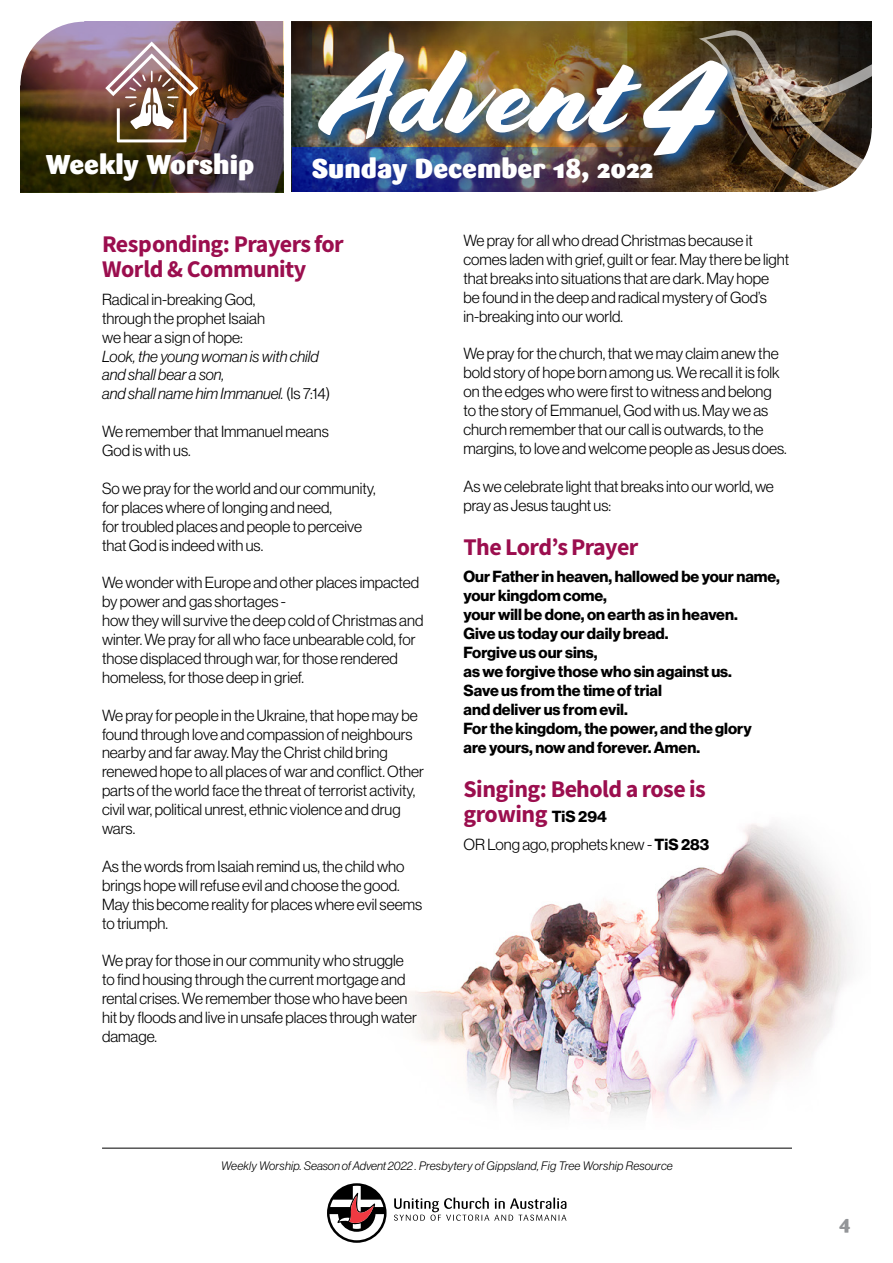
<style>
.page{position:relative;width:893px;height:1263px;background:#fff}
.page>*{position:absolute;margin:0;border:0;box-sizing:border-box;transform-origin:0 0}
.t1{font:115.5px "Cortado";letter-spacing:-.015em;color:#fff}
.t2{font:900 27px "Sari";color:#fff}
.t3{font:24px/25.5px "Source Sans Variable";letter-spacing:-.02em;color:#9b0e4e}
.t4{font:900 19.5px "Sari";color:#939598}
.t5{font:15.75px/18.9px "N Haas Grotesk DS Pro 45 Lt";color:#000}
.t6{font:15.75px/18.9px "N Haas Grotesk DS Pro 75 Bd";color:#000}
.t7{font:15.75px/18.9px "N Haas Grotesk DS Pro 46 Lt It";color:#000}
.t8{font:12px "N Haas Grotesk DS Pro 46 Lt It";letter-spacing:.02em;color:#000}
.s1{font-size:142.5px}
.s2{font-family:"N Haas Grotesk DS Pro 45 Lt"}
.s3{font-family:"N Haas Grotesk DS Pro 75 Bd";font-size:15.75px;color:#000}
.s4{font-family:"N Haas Grotesk DS Pro 75 Bd"}
</style>
<div class="page">
<img style="left:292px;top:22px;width:407px;height:170px">
<svg style="left:394px;top:1197px;width:172px;height:24px"></svg>
<svg style="left:327px;top:1183px;width:60px;height:60px"></svg>
<hr style="left:102px;top:1148px;width:690px;height:1px;background:#000">
<img style="left:20px;top:22px;width:263px;height:170px">
<img style="left:105px;top:42px;width:93px;height:100px">
<svg style="left:292px;top:148px;width:394px;height:44px;background:#2f2d67"></svg>
<svg style="left:20px;top:21px;width:64px;height:64px"></svg>
<img style="left:699px;top:21px;width:173px;height:171px">
<img style="left:315px;top:48px;width:427px;height:122px">
<img style="left:406px;top:824px;width:447px;height:292px">
<h1 class="t1" style="left:323px;top:26px;width:396px">Advent <span class="s1">4</span></h1>
<h2 class="t2" style="left:46px;top:148px;width:210px">Weekly Worship</h2>
<h2 class="t2" style="left:312px;top:152px;width:343px">Sunday December 18, 2022</h2>
<h3 class="t3" style="left:102px;top:231px;width:243px">Responding: Prayers for<br>World &amp; Community</h3>
<p class="t5" style="left:102px;top:290px;width:165px">Radical in-breaking God, through the prophet Isaiah we hear a sign of hope:</p>
<p class="t7" style="left:102px;top:346px;width:230px">Look, the young woman is with child and shall bear a son,<br>and shall name him Immanuel. <span class="s2">(Is 7:14)</span></p>
<p class="t5" style="left:102px;top:422px;width:228px">We remember that Immanuel means<br>God is with us.</p>
<p class="t5" style="left:102px;top:479px;width:275px">So we pray for the world and our community, for places where of longing and need,<br>for troubled places and people to perceive that God is indeed with us.</p>
<p class="t5" style="left:102px;top:573px;width:323px">We wonder with Europe and other places impacted by power and gas shortages -<br>how they will survive the deep cold of Christmas and winter. We pray for all who face unbearable cold, for those displaced through war, for those rendered homeless, for those deep in grief.</p>
<p class="t5" style="left:102px;top:706px;width:324px">We pray for people in the Ukraine, that hope may be found through love and compassion of neighbours nearby and far away. May the Christ child bring renewed hope to all places of war and conflict. Other parts of the world face the threat of terrorist activity, civil war, political unrest, ethnic violence and drug wars.</p>
<p class="t5" style="left:102px;top:857px;width:322px">As the words from Isaiah remind us, the child who brings hope will refuse evil and choose the good.<br>May this become reality for places where evil seems to triumph.</p>
<p class="t5" style="left:102px;top:951px;width:316px">We pray for those in our community who struggle to find housing through the current mortgage and rental crises. We remember those who have been hit by floods and live in unsafe places through water damage.</p>
<p class="t5" style="left:463px;top:231px;width:327px">We pray for all who dread Christmas because it comes laden with grief, guilt or fear. May there be light that breaks into situations that are dark. May hope be found in the deep and radical mystery of God’s in-breaking into our world.</p>
<p class="t5" style="left:463px;top:344px;width:325px">We pray for the church, that we may claim anew the bold story of hope born among us. We recall it is folk on the edges who were first to witness and belong to the story of Emmanuel, God with us. May we as church remember that our call is outwards, to the margins, to love and welcome people as Jesus does.</p>
<p class="t5" style="left:463px;top:477px;width:312px">As we celebrate light that breaks into our world, we pray as Jesus taught us:</p>
<h3 class="t3" style="left:463px;top:534px;width:177px">The Lord’s Prayer</h3>
<p class="t6" style="left:463px;top:568px;width:318px">Our Father in heaven, hallowed be your name, your kingdom come,<br>your will be done, on earth as in heaven.<br>Give us today our daily bread.<br>Forgive us our sins,<br>as we forgive those who sin against us.<br>Save us from the time of trial<br>and deliver us from evil.<br>For the kingdom, the power, and the glory<br>are yours, now and forever. Amen.</p>
<h3 class="t3" style="left:463px;top:776px;width:244px">Singing: Behold a rose is growing <span class="s3">TiS 294</span></h3>
<p class="t5" style="left:463px;top:835px;width:247px">OR Long ago, prophets knew - <span class="s4">TiS 283</span></p>
<p class="t8" style="left:221px;top:1159px;width:453px">Weekly Worship. Season of Advent 2022 . Presbytery of Gippsland, Fig Tree Worship Resource</p>
<p class="t4" style="left:839px;top:1210px;width:13px">4</p>
</div>
